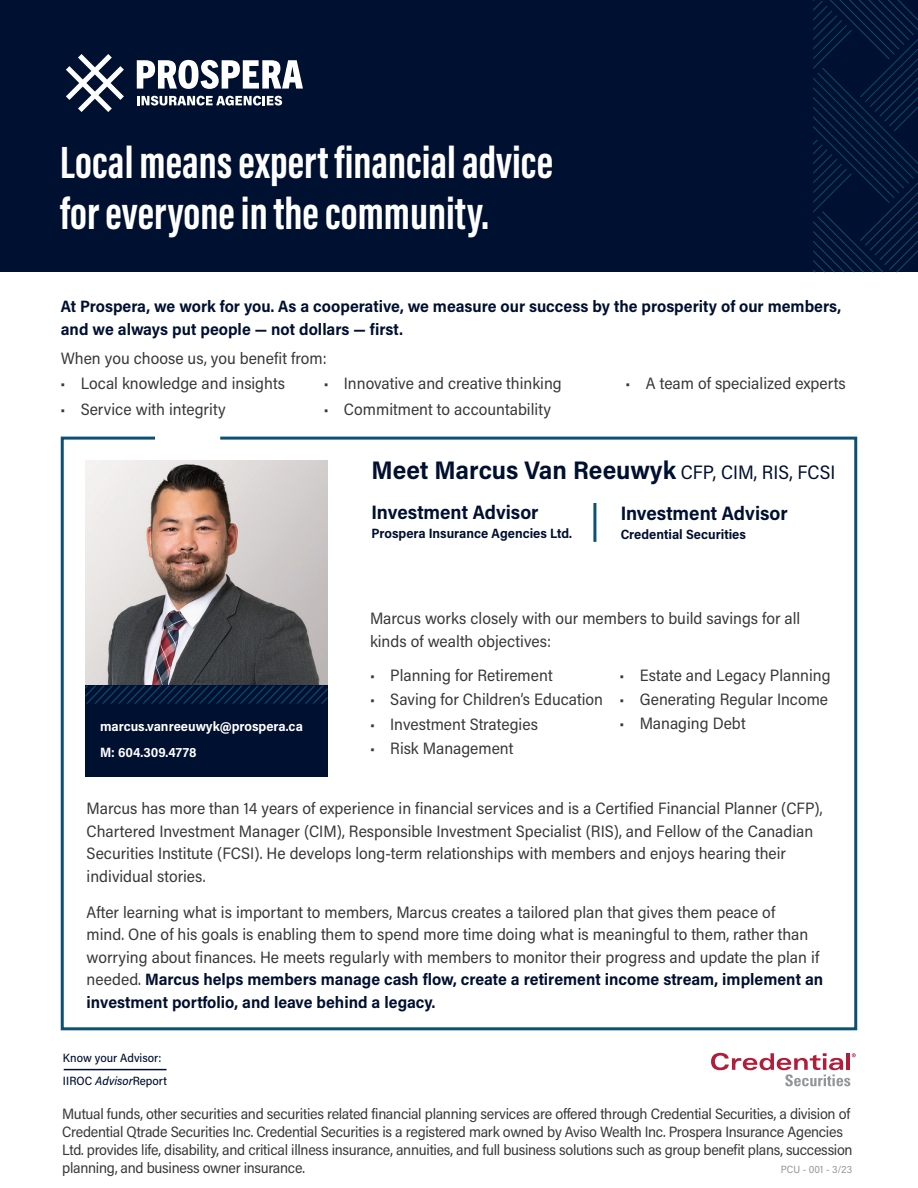
<style>
.page{position:relative;width:918px;height:1188px;background:#fff}
.page>*{position:absolute;margin:0;border:0;box-sizing:border-box;transform-origin:0 0}
.t1{font:700 46.5px/51px "Acumin Pro Extra Cond";color:#fff}
.t2{font:700 25.5px "Acumin Pro Semi Cond";color:#001030}
.Text{font:700 19.5px "Acumin Pro Semi Cond";color:#001030}
.Text-2{font:16.5px/22.5px "Acumin Pro Semi Cond";color:#383839}
.t3{font:700 16.5px/22.5px "Acumin Pro Semi Cond";color:#001030}
.t4{font:15px/18px "Acumin Pro Semi Cond";letter-spacing:-.02em;color:#383839}
.Text-3{font:700 13.5px "Acumin Pro Semi Cond";color:#001030}
.Text-4{font:700 13.5px "Acumin Pro Semi Cond";color:#fff}
.Text-5{font:500 12px "Acumin Pro Semi Cond";color:#001030}
.t5{font:10.5px "Acumin Pro Semi Cond";letter-spacing:.005em;color:#939598}
.s1{font-weight:400;font-size:19.5px}
.s2{font-weight:700;color:#001030}
.s3{font-style:italic}
</style>
<div class="page">
<div style="left:0;top:0;width:918px;height:272px;background:#001030"></div>
<svg style="left:66px;top:54px;width:58px;height:58px"></svg>
<svg style="left:137px;top:60px;width:166px;height:29px"></svg>
<svg style="left:137px;top:96px;width:145px;height:10px"></svg>
<svg style="left:813px;top:0;width:105px;height:272px"></svg>
<svg style="left:60px;top:436px;width:798px;height:595px"></svg>
<svg style="left:711px;top:1053px;width:145px;height:33px"></svg>
<hr style="left:593px;top:503px;width:3px;height:39px;background:#0c5074">
<img style="left:85px;top:461px;width:243px;height:225px">
<div style="left:85px;top:686px;width:243px;height:91px;background:#001030"></div>
<hr style="left:64px;top:1069px;width:103px;height:1px;background:#001030">
<svg style="left:85px;top:686px;width:243px;height:18px"></svg>
<h1 class="t1" style="left:60px;top:136px;width:495px">Local means expert financial advice for everyone in the community.</h1>
<p class="t3" style="left:61px;top:294px;width:782px">At Prospera, we work for you. As a cooperative, we measure our success by the prosperity of our members, and we always put people — not dollars — first.</p>
<p class="Text-2" style="left:61px;top:346px;width:267px">When you choose us, you benefit from:</p>
<p class="Text-2" style="left:60px;top:372px;width:226px">• Local knowledge and insights</p>
<p class="Text-2" style="left:60px;top:397px;width:167px">• Service with integrity</p>
<p class="Text-2" style="left:626px;top:372px;width:222px">• A team of specialized experts</p>
<p class="Text-2" style="left:324px;top:372px;width:240px">• Innovative and creative thinking</p>
<p class="Text-2" style="left:324px;top:397px;width:229px">• Commitment to accountability</p>
<p class="Text-4" style="left:100px;top:717px;width:204px">marcus.vanreeuwyk@prospera.ca</p>
<p class="Text-4" style="left:100px;top:743px;width:98px">M: 604.309.4778</p>
<p class="t2" style="left:372px;top:452px;width:465px">Meet Marcus Van Reeuwyk <span class="s1">CFP, CIM, RIS, FCSI</span></p>
<p class="Text" style="left:372px;top:498px;width:168px">Investment Advisor</p>
<p class="Text-3" style="left:372px;top:524px;width:202px">Prospera Insurance Agencies Ltd.</p>
<p class="Text" style="left:621px;top:499px;width:168px">Investment Advisor</p>
<p class="Text-3" style="left:621px;top:525px;width:127px">Credential Securities</p>
<p class="Text-2" style="left:370px;top:607px;width:432px">Marcus works closely with our members to build savings for all kinds of wealth objectives:</p>
<p class="Text-2" style="left:370px;top:664px;width:184px">• Planning for Retirement</p>
<p class="Text-2" style="left:370px;top:688px;width:235px">• Saving for Children’s Education</p>
<p class="Text-2" style="left:370px;top:712px;width:169px">• Investment Strategies</p>
<p class="Text-2" style="left:370px;top:736px;width:145px">• Risk Management</p>
<p class="Text-2" style="left:620px;top:663px;width:213px">• Estate and Legacy Planning</p>
<p class="Text-2" style="left:620px;top:687px;width:210px">• Generating Regular Income</p>
<p class="Text-2" style="left:620px;top:712px;width:128px">• Managing Debt</p>
<p class="Text-2" style="left:87px;top:797px;width:737px">Marcus has more than 14 years of experience in financial services and is a Certified Financial Planner (CFP), Chartered Investment Manager (CIM), Responsible Investment Specialist (RIS), and Fellow of the Canadian Securities Institute (FCSI). He develops long-term relationships with members and enjoys hearing their individual stories.</p>
<p class="Text-2" style="left:87px;top:900px;width:738px">After learning what is important to members, Marcus creates a tailored plan that gives them peace of<br>mind. One of his goals is enabling them to spend more time doing what is meaningful to them, rather than worrying about finances. He meets regularly with members to monitor their progress and update the plan if needed. <span class="s2">Marcus helps members manage cash flow, create a retirement income stream, implement an investment portfolio, and leave behind a legacy.</span></p>
<p class="Text-5" style="left:63px;top:1050px;width:100px">Know your Advisor:</p>
<p class="Text-5" style="left:63px;top:1072px;width:105px">IIROC <span class="s3">Advisor</span>Report</p>
<p class="t4" style="left:62px;top:1104px;width:792px">Mutual funds, other securities and securities related financial planning services are offered through Credential Securities, a division of Credential Qtrade Securities Inc. Credential Securities is a registered mark owned by Aviso Wealth Inc. Prospera Insurance Agencies Ltd. provides life, disability, and critical illness insurance, annuities, and full business solutions such as group benefit plans, succession planning, and business owner insurance.</p>
<p class="t5" style="left:781px;top:1162px;width:73px">PCU - 001 - 3/23</p>
</div>
